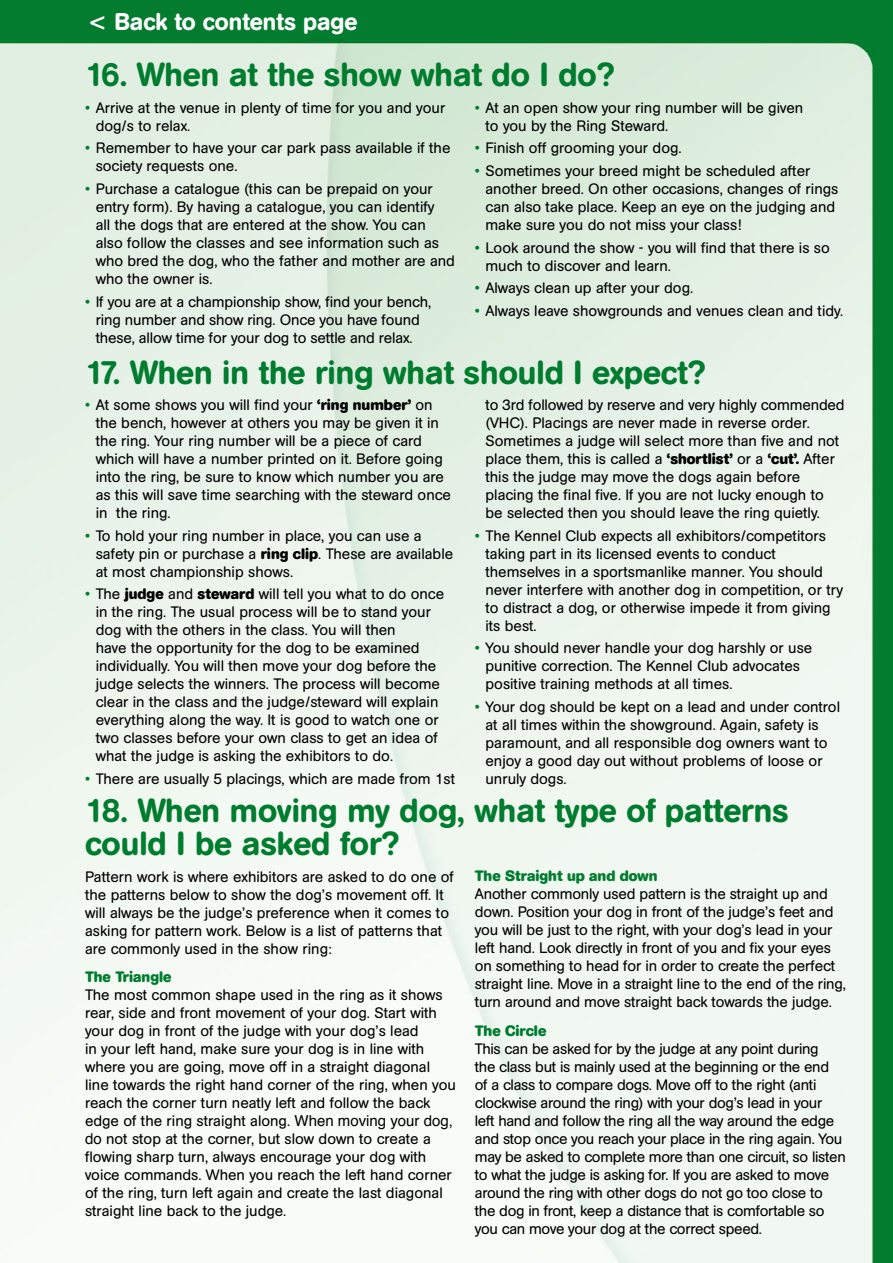
<style>
.page{position:relative;width:893px;height:1263px;background:#fff}
.page>*{position:absolute;margin:0;border:0;box-sizing:border-box;transform-origin:0 0}
.t1{font:500 33px/33px "AG Book Rounded";color:#007c2f}
.t2{font:500 24px "AG Book Rounded";color:#fff}
.t3{font:15px/18px "AG Book Rounded";color:#000}
.t4{font:15px/18px "AG Book Rounded";letter-spacing:-.02em;color:#000}
.t5{font:700 15px "AG Book Rounded";color:#007c2f}
.s1{font-family:"Swiss 721 BT Bold Rounded";font-weight:400}
.s2{color:#007c2f}
.s3{font-weight:700}
.s4{font-family:"Helvetica"}
</style>
<div class="page">
<img style="left:0;top:0;width:893px;height:1263px">
<h2 class="t2" style="left:88px;top:8px;width:272px"><span class="s1">&lt;</span> Back to contents page</h2>
<h1 class="t1" style="left:85px;top:58px;width:531px">16. When at the show what do I do?</h1>
<p class="t3" style="left:96px;top:99px;width:351px;text-indent:-11px"><span class="s2">•</span> Arrive at the venue in plenty of time for you and your dog/s to relax.</p>
<p class="t3" style="left:96px;top:139px;width:356px;text-indent:-11px"><span class="s2">•</span> Remember to have your car park pass available if the society requests one.</p>
<p class="t3" style="left:96px;top:180px;width:361px;text-indent:-11px"><span class="s2">•</span> Purchase a catalogue (this can be prepaid on your entry form). By having a catalogue, you can identify<br>all the dogs that are entered at the show. You can also follow the classes and see information such as who bred the dog, who the father and mother are and who the owner is.</p>
<p class="t3" style="left:85px;top:292px;width:348px;text-align:center"><span class="s2">•</span> If you are at a championship show, find your bench, ring number and show ring. Once you have found these, allow time for your dog to settle and relax.</p>
<p class="t3" style="left:485px;top:99px;width:319px;text-indent:-11px"><span class="s2">•</span> At an open show your ring number will be given to you by the Ring Steward.</p>
<p class="t3" style="left:475px;top:139px;width:208px"><span class="s2">•</span> Finish off grooming your dog.</p>
<p class="t3" style="left:485px;top:162px;width:354px;text-indent:-11px"><span class="s2">•</span> Sometimes your breed might be scheduled after another breed. On other occasions, changes of rings can also take place. Keep an eye on the judging and make sure you do not miss your class!</p>
<p class="t3" style="left:485px;top:238px;width:346px;text-indent:-11px"><span class="s2">•</span> Look around the show - you will find that there is so much to discover and learn.</p>
<p class="t3" style="left:475px;top:279px;width:220px"><span class="s2">•</span> Always clean up after your dog.</p>
<p class="t3" style="left:475px;top:301px;width:370px"><span class="s2">•</span> Always leave showgrounds and venues clean and tidy.</p>
<h1 class="t1" style="left:85px;top:356px;width:622px">17. When in the ring what should I expect?</h1>
<p class="t3" style="left:96px;top:396px;width:357px;text-indent:-11px"><span class="s2">•</span> At some shows you will find your <span class="s3">‘ring number’</span> on the bench, however at others you may be given it in the ring. Your ring number will be a piece of card which will have a number printed on it. Before going into the ring, be sure to know which number you are as this will save time searching with the steward once in the ring.</p>
<p class="t3" style="left:96px;top:527px;width:359px;text-indent:-11px"><span class="s2">•</span> To hold your ring number in place, you can use a safety pin or purchase a <span class="s3">ring clip</span>. These are available at most championship shows.</p>
<p class="t3" style="left:96px;top:585px;width:350px;text-indent:-11px"><span class="s2">•</span> The <span class="s3">judge</span> and <span class="s3">steward</span> will tell you what to do once in the ring. The usual process will be to stand your dog with the others in the class. You will then<br>have the opportunity for the dog to be examined individually. You will then move your dog before the judge selects the winners. The process will become clear in the class and the judge/steward will explain everything along the way. It is good to watch one or two classes before your own class to get an idea of what the judge is asking the exhibitors to do.</p>
<p class="t3" style="left:85px;top:770px;width:372px"><span class="s2">•</span> There are usually 5 placings, which are made from 1st</p>
<p class="t3" style="left:485px;top:396px;width:361px">to 3rd followed by reserve and very highly commended (VHC). Placings are never made in reverse order.<br>Sometimes a judge will select more than five and not place them, this is called a <span class="s3">‘shortlist’</span> or a <span class="s3">‘cut’.</span> After this the judge may move the dogs again before placing the final five. If you are not lucky enough to be selected then you should leave the ring quietly.</p>
<p class="t3" style="left:485px;top:527px;width:359px;text-indent:-11px"><span class="s2">•</span> The Kennel Club expects all exhibitors/competitors taking part in its licensed events to conduct themselves in a sportsmanlike manner. You should never interfere with another dog in competition, or try to distract a dog, or otherwise impede it from giving its best.</p>
<p class="t3" style="left:485px;top:639px;width:328px;text-indent:-11px"><span class="s2">•</span> You should never handle your dog harshly or use punitive correction. The Kennel Club advocates positive training methods at all times.</p>
<p class="t3" style="left:485px;top:698px;width:356px;text-indent:-11px"><span class="s2">•</span> Your dog should be kept on a lead and under control at all times within the showground. Again, safety is paramount, and all responsible dog owners want to enjoy a good day out without problems of loose or unruly dogs.</p>
<h1 class="t1" style="left:85px;top:794px;width:705px">18. When moving my dog, what type of patterns could I be asked for?</h1>
<p class="t3" style="left:85px;top:867px;width:370px">Pattern work is where exhibitors are asked to do one of the patterns below to show the dog’s movement off. It will always be the judge’s preference when it comes to asking for pattern work. Below is a list of patterns that are commonly used in the show ring:</p>
<p class="t5" style="left:85px;top:968px;width:88px">The Triangle</p>
<p class="t3" style="left:85px;top:986px;width:372px">The most common shape used in the ring as it shows rear, side and front movement of your dog. Start with your dog in front of the judge with your dog’s lead<br>in your left hand, make sure your dog is in line with where you are going, move off in a straight diagonal line towards the right hand corner of the ring, when you reach the corner turn neatly left and follow the back edge of the ring straight along. <span class="s4">When moving your dog, do</span> not stop at the corner, but slow down to create a flowing sharp turn, always encourage your dog with voice commands. When you reach the left hand corner of the ring, turn left again and create the last diagonal straight line back to the judge.</p>
<p class="t5" style="left:475px;top:867px;width:184px">The Straight up and down</p>
<p class="t3" style="left:475px;top:885px;width:373px">Another commonly used pattern is the straight up and down. Position your dog in front of the judge’s feet and you will be just to the right, with your dog’s lead in your left hand. Look directly in front of you and fix your eyes on something to head for in order to create the perfect straight line. Move in a straight line to the end of the ring, turn around and move straight back towards the judge.</p>
<p class="t5" style="left:475px;top:1022px;width:73px">The Circle</p>
<p class="t4" style="left:475px;top:1040px;width:372px">This can be asked for by the judge at any point during<br>the class but is mainly used at the beginning or the end<br>of a class to compare dogs. Move off to the right (anti clockwise around the ring) with your dog’s lead in your<br>left hand and follow the ring all the way around the edge and stop once you reach your place in the ring again. You may be asked to complete more than one circuit, so listen to what the judge is asking for. If you are asked to move around the ring with other dogs do not go too close to the dog in front, keep a distance that is comfortable so you can move your dog at the correct speed.</p>
</div>
